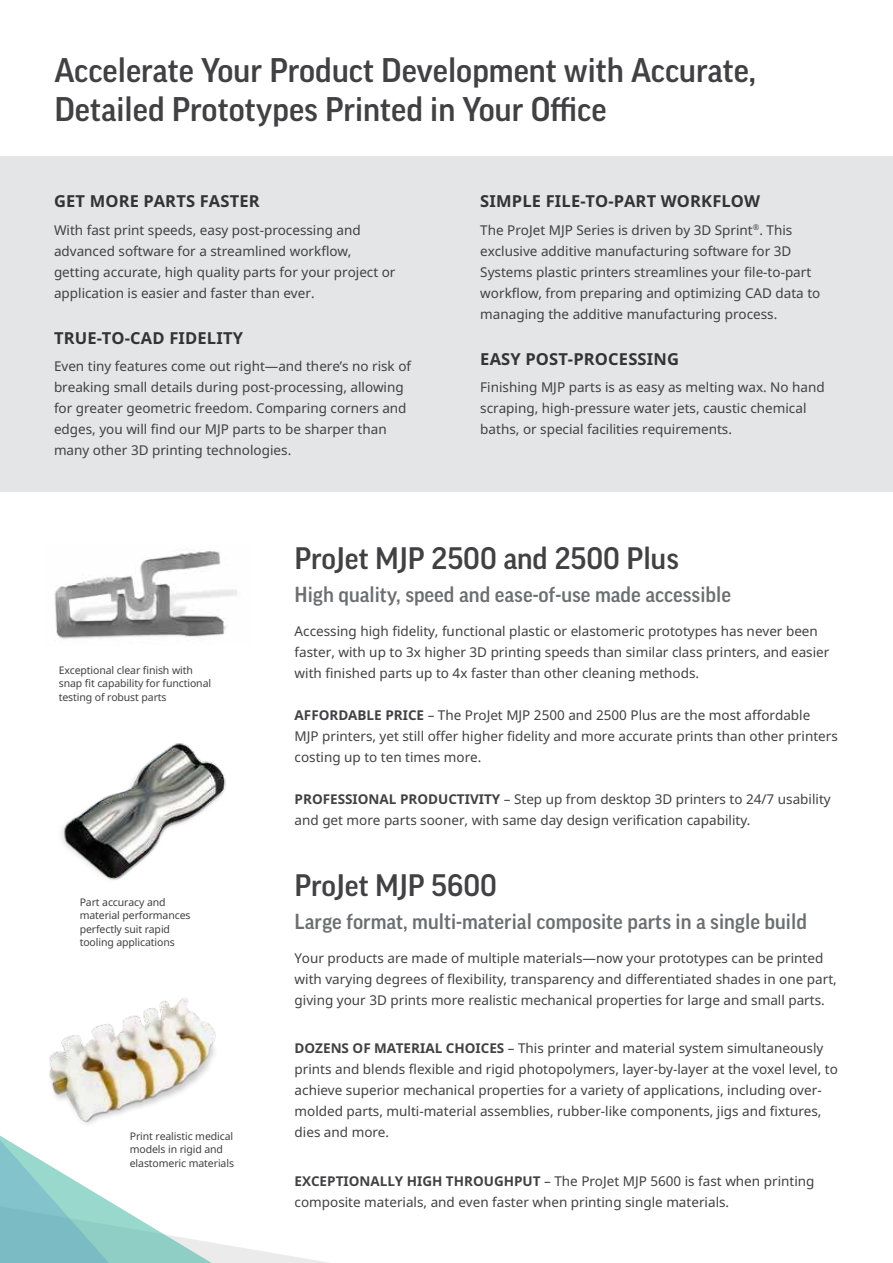
<style>
.page{position:relative;width:893px;height:1263px;background:#fff}
.page>*{position:absolute;margin:0;border:0;box-sizing:border-box;transform-origin:0 0}
.t1{font:500 33px/39px "Good Pro";color:#414042}
.t2{font:500 30px "Good Pro";color:#414042}
.t3{font:500 21px "Good Pro";color:#6d6e71}
.t4{font:700 16.5px "Noto Sans";letter-spacing:.01em;color:#333}
.t5{font:13.5px/21px "Noto Sans";color:#414042}
.t6{font:10.5px/13.5px "Noto Sans";letter-spacing:-.01em;color:#414042}
.s1{font-weight:700}
</style>
<div class="page">
<svg style="left:0;top:1159px;width:329px;height:104px"></svg>
<div style="left:0;top:156px;width:893px;height:336px;background:#e4e5e6"></div>
<img style="left:0;top:998px;width:216px;height:161px">
<img style="left:54px;top:548px;width:183px;height:92px">
<img style="left:61px;top:743px;width:165px;height:137px">
<h1 class="t1" style="left:54px;top:52px;width:703px">Accelerate Your Product Development with Accurate,<br>Detailed Prototypes Printed in Your Office</h1>
<p class="t4" style="left:54px;top:194px;width:207px">GET MORE PARTS FASTER</p>
<p class="t5" style="left:54px;top:221px;width:343px">With fast print speeds, easy post-processing and advanced software for a streamlined workflow, getting accurate, high quality parts for your project or application is easier and faster than ever.</p>
<p class="t4" style="left:54px;top:331px;width:191px">TRUE-TO-CAD FIDELITY</p>
<p class="t5" style="left:54px;top:357px;width:359px">Even tiny features come out right—and there’s no risk of breaking small details during post-processing, allowing for greater geometric freedom. Comparing corners and edges, you will find our MJP parts to be sharper than many other 3D printing technologies.</p>
<p class="t4" style="left:480px;top:194px;width:281px">SIMPLE FILE-TO-PART WORKFLOW</p>
<p class="t5" style="left:480px;top:221px;width:342px">The ProJet MJP Series is driven by 3D Sprint<sup>®</sup>. This exclusive additive manufacturing software for 3D Systems plastic printers streamlines your file-to-part workflow, from preparing and optimizing CAD data to managing the additive manufacturing process.</p>
<p class="t4" style="left:480px;top:352px;width:200px">EASY POST-PROCESSING</p>
<p class="t5" style="left:480px;top:378px;width:346px">Finishing MJP parts is as easy as melting wax. No hand scraping, high-pressure water jets, caustic chemical baths, or special facilities requirements.</p>
<p class="t6" style="left:59px;top:663px;width:154px">Exceptional clear finish with snap fit capability for functional testing of robust parts</p>
<p class="t6" style="left:80px;top:896px;width:112px">Part accuracy and material performances perfectly suit rapid tooling applications</p>
<p class="t6" style="left:130px;top:1130px;width:106px">Print realistic medical models in rigid and elastomeric materials</p>
<h2 class="t2" style="left:295px;top:546px;width:386px">ProJet MJP 2500 and 2500 Plus</h2>
<h3 class="t3" style="left:295px;top:586px;width:438px">High quality, speed and ease-of-use made accessible</h3>
<p class="t5" style="left:295px;top:620px;width:536px">Accessing high fidelity, functional plastic or elastomeric prototypes has never been faster, with up to 3x higher 3D printing speeds than similar class printers, and easier with finished parts up to 4x faster than other cleaning methods.</p>
<p class="t5" style="left:295px;top:706px;width:545px"><span class="s1">AFFORDABLE PRICE</span> – The ProJet MJP 2500 and 2500 Plus are the most affordable<br>MJP printers, yet still offer higher fidelity and more accurate prints than other printers costing up to ten times more.</p>
<p class="t5" style="left:295px;top:790px;width:538px"><span class="s1">PROFESSIONAL PRODUCTIVITY</span> – Step up from desktop 3D printers to 24/7 usability and get more parts sooner, with same day design verification capability.</p>
<h2 class="t2" style="left:295px;top:872px;width:204px">ProJet MJP 5600</h2>
<h3 class="t3" style="left:295px;top:912px;width:514px">Large format, multi-material composite parts in a single build</h3>
<p class="t5" style="left:295px;top:948px;width:544px">Your products are made of multiple materials—now your prototypes can be printed with varying degrees of flexibility, transparency and differentiated shades in one part, giving your 3D prints more realistic mechanical properties for large and small parts.</p>
<p class="t5" style="left:295px;top:1039px;width:545px"><span class="s1">DOZENS OF MATERIAL CHOICES</span> – This printer and material system simultaneously prints and blends flexible and rigid photopolymers, layer-by-layer at the voxel level, to achieve superior mechanical properties for a variety of applications, including over&shy;molded parts, multi-material assemblies, rubber-like components, jigs and fixtures, dies and more.</p>
<p class="t5" style="left:295px;top:1172px;width:521px"><span class="s1">EXCEPTIONALLY HIGH THROUGHPUT</span> – The ProJet MJP 5600 is fast when printing composite materials, and even faster when printing single materials.</p>
</div>
